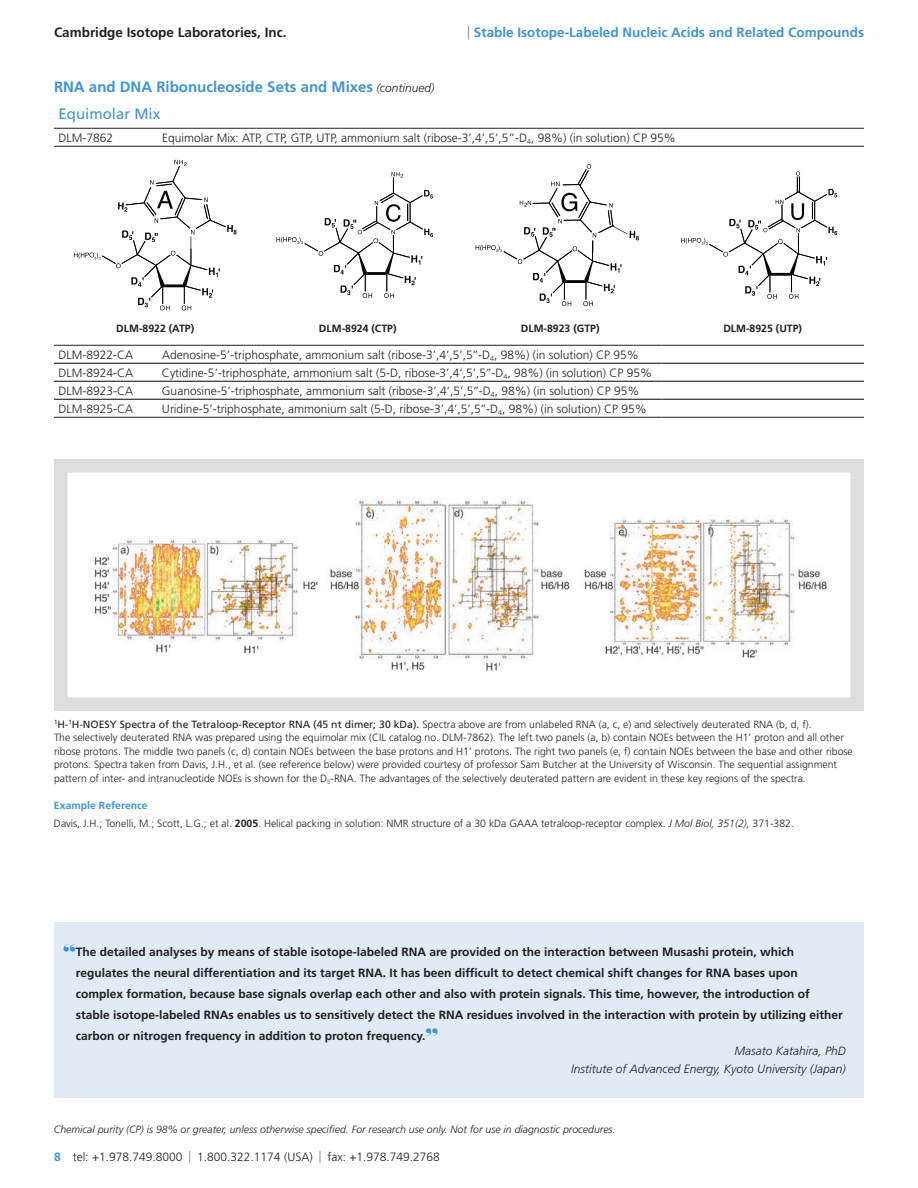
<style>
.page{position:relative;width:918px;height:1188px;background:#fff}
.page>*{position:absolute;margin:0;border:0;box-sizing:border-box;transform-origin:0 0}
.Product_Headings{font:700 15px "Frutiger LT Std";color:#4194d0}
.t1{font:15px "Frutiger LT Std";color:#4194d0}
.t2{font:700 13.5px "Frutiger LT Std";color:#4194d0}
.t3{font:700 13.5px "Frutiger LT Std";color:#231f20}
.t4{font:300 12px "Frutiger LT Std";color:#231f20}
.t5{font:700 12px/21px "Frutiger LT Std";color:#231f20}
.t6{font:italic 300 12px "Frutiger LT Std";color:#231f20}
.t7{font:300 10.5px/13.5px "Frutiger LT Std";color:#231f20}
.t8{font:italic 300 10.5px "Frutiger LT Std";color:#231f20}
.t9{font:700 10.5px "Frutiger LT Std";color:#231f20}
.t10{font:700 10.5px "Frutiger LT Std";color:#4194d0}
.s1{font-weight:300;color:#808285}
.s2{font-weight:300;font-style:italic;font-size:12px;color:#231f20}
.s3{font-weight:400}
.s4{font-weight:700}
.s5{font-style:italic}
.s6{color:#4194d0}
.s7{font-weight:700;color:#4194d0}
.s8{color:#808285}
</style>
<div class="page">
<hr style="left:54px;top:128px;width:108px;height:1px;background:#231f20">
<hr style="left:162px;top:128px;width:94px;height:1px;background:#231f20">
<hr style="left:256px;top:128px;width:203px;height:1px;background:#231f20">
<hr style="left:459px;top:128px;width:203px;height:1px;background:#231f20">
<hr style="left:662px;top:128px;width:202px;height:1px;background:#231f20">
<hr style="left:54px;top:345px;width:108px;height:1px;background:#231f20">
<hr style="left:162px;top:345px;width:94px;height:1px;background:#231f20">
<hr style="left:256px;top:345px;width:203px;height:1px;background:#231f20">
<hr style="left:459px;top:345px;width:203px;height:1px;background:#231f20">
<hr style="left:662px;top:345px;width:202px;height:1px;background:#231f20">
<hr style="left:54px;top:363px;width:108px;height:1px;background:#231f20">
<hr style="left:162px;top:363px;width:94px;height:1px;background:#231f20">
<hr style="left:256px;top:363px;width:203px;height:1px;background:#231f20">
<hr style="left:459px;top:363px;width:203px;height:1px;background:#231f20">
<hr style="left:662px;top:363px;width:202px;height:1px;background:#231f20">
<hr style="left:54px;top:381px;width:108px;height:1px;background:#231f20">
<hr style="left:162px;top:381px;width:94px;height:1px;background:#231f20">
<hr style="left:256px;top:381px;width:203px;height:1px;background:#231f20">
<hr style="left:459px;top:381px;width:203px;height:1px;background:#231f20">
<hr style="left:662px;top:381px;width:202px;height:1px;background:#231f20">
<hr style="left:54px;top:399px;width:108px;height:1px;background:#231f20">
<hr style="left:162px;top:399px;width:94px;height:1px;background:#231f20">
<hr style="left:256px;top:399px;width:203px;height:1px;background:#231f20">
<hr style="left:459px;top:399px;width:203px;height:1px;background:#231f20">
<hr style="left:662px;top:399px;width:202px;height:1px;background:#231f20">
<hr style="left:54px;top:146px;width:108px;height:1px;background:#231f20">
<hr style="left:162px;top:146px;width:94px;height:1px;background:#231f20">
<hr style="left:256px;top:146px;width:203px;height:1px;background:#231f20">
<hr style="left:459px;top:146px;width:203px;height:1px;background:#231f20">
<hr style="left:662px;top:146px;width:202px;height:1px;background:#231f20">
<hr style="left:54px;top:417px;width:108px;height:1px;background:#231f20">
<hr style="left:162px;top:417px;width:94px;height:1px;background:#231f20">
<hr style="left:256px;top:417px;width:203px;height:1px;background:#231f20">
<hr style="left:459px;top:417px;width:203px;height:1px;background:#231f20">
<hr style="left:662px;top:417px;width:202px;height:1px;background:#231f20">
<svg style="left:74px;top:160px;width:163px;height:150px"></svg>
<svg style="left:276px;top:172px;width:157px;height:126px"></svg>
<svg style="left:476px;top:164px;width:163px;height:142px"></svg>
<svg style="left:681px;top:171px;width:156px;height:128px"></svg>
<img style="left:94px;top:498px;width:733px;height:174px">
<div style="left:54px;top:459px;width:810px;height:252px;border:14px solid #dcdddf"></div>
<div style="left:54px;top:922px;width:810px;height:176px;background:#e0ebf6"></div>
<p class="t3" style="left:54px;top:25px;width:234px">Cambridge Isotope Laboratories, Inc.</p>
<p class="t2" style="left:467px;top:25px;width:398px"><span class="s1">|</span> Stable Isotope-Labeled Nucleic Acids and Related Compounds</p>
<p class="Product_Headings" style="left:54px;top:78px;width:382px">RNA and DNA Ribonucleoside Sets and Mixes <span class="s2">(continued)</span></p>
<p class="t1" style="left:58px;top:105px;width:103px">Equimolar Mix</p>
<p class="t4" style="left:58px;top:131px;width:56px">DLM-7862</p>
<p class="t4" style="left:162px;top:131px;width:515px">Equimolar Mix: ATP, CTP, GTP, UTP, ammonium salt (ribose-3’,4’,5’,5”-D<sub>4</sub>, 98%) (in solution) CP 95%</p>
<p class="t9" style="left:116px;top:322px;width:79px">DLM-8922 (ATP)</p>
<p class="t9" style="left:319px;top:322px;width:79px">DLM-8924 (CTP)</p>
<p class="t9" style="left:521px;top:322px;width:80px">DLM-8923 (GTP)</p>
<p class="t9" style="left:723px;top:322px;width:80px">DLM-8925 (UTP)</p>
<p class="t4" style="left:58px;top:348px;width:76px">DLM-8922-CA</p>
<p class="t4" style="left:162px;top:348px;width:478px">Adenosine-5’-triphosphate, ammonium salt (ribose-3’,4’,5’,5’’-D<sub>4</sub>, 98%) (in solution) CP 95%</p>
<p class="t4" style="left:58px;top:366px;width:76px">DLM-8924-CA</p>
<p class="t4" style="left:162px;top:366px;width:492px">Cytidine-5’-triphosphate, ammonium salt (5-D, ribose-3’,4’,5’,5’’-D<sub>4</sub>, 98%) (in solution) CP 95%</p>
<p class="t4" style="left:58px;top:384px;width:76px">DLM-8923-CA</p>
<p class="t4" style="left:162px;top:384px;width:479px">Guanosine-5’-triphosphate, ammonium salt (ribose-3’,4’,5’,5’’-D<sub>4</sub>, 98%) (in solution) CP 95%</p>
<p class="t4" style="left:58px;top:402px;width:76px">DLM-8925-CA</p>
<p class="t4" style="left:162px;top:402px;width:486px">Uridine-5’-triphosphate, ammonium salt (5-D, ribose-3’,4’,5’,5’’-D<sub>4</sub>, 98%) (in solution) CP 95%</p>
<p class="t7" style="left:54px;top:718px;width:759px"><sup>1</sup><span class="s3">H-</span><sup>1</sup><span class="s3">H-NOESY Spectra of the Tetraloop-Receptor RNA (45 nt dimer; 30 kDa).</span> Spectra above are from unlabeled RNA (a, c, e) and selectively deuterated RNA (b, d, f).</p>
<p class="t7" style="left:54px;top:731px;width:800px">The selectively deuterated RNA was prepared using the equimolar mix (CIL catalog no. DLM-7862). The left two panels (a, b) contain NOEs between the H1’ proton and all other ribose protons. The middle two panels (c, d) contain NOEs between the base protons and H1’ protons. The right two panels (e, f) contain NOEs between the base and other ribose protons. Spectra taken from Davis, J.H., et al. (see reference below) were provided courtesy of professor Sam Butcher at the University of Wisconsin. The sequential assignment pattern of inter- and intranucleotide NOEs is shown for the D<sub>5</sub>-RNA. The advantages of the selectively deuterated pattern are evident in these key regions of the spectra.</p>
<p class="t10" style="left:54px;top:799px;width:95px">Example Reference</p>
<p class="t7" style="left:54px;top:817px;width:742px">Davis, J.H.; Tonelli, M.; Scott, L.G.; et al. <span class="s4">2005</span>. Helical packing in solution: NMR structure of a 30 kDa GAAA tetraloop-receptor complex. <span class="s5">J Mol Biol, 351(2),</span> 371-382.</p>
<p class="t5" style="left:76px;top:941px;width:769px;text-indent:-13px"><span class="s6">❛❛</span>The detailed analyses by means of stable isotope-labeled RNA are provided on the interaction between Musashi protein, which regulates the neural differentiation and its target RNA. It has been difficult to detect chemical shift changes for RNA bases upon complex formation, because base signals overlap each other and also with protein signals. This time, however, the introduction of stable isotope-labeled RNAs enables us to sensitively detect the RNA residues involved in the interaction with protein by utilizing either carbon or nitrogen frequency in addition to proton frequency.<span class="s6">❜❜</span></p>
<p class="t6" style="left:735px;top:1044px;width:113px">Masato Katahira, PhD</p>
<p class="t6" style="left:571px;top:1062px;width:276px">Institute of Advanced Energy, Kyoto University (Japan)</p>
<p class="t8" style="left:54px;top:1123px;width:563px">Chemical purity (CP) is 98% or greater, unless otherwise specified. For research use only. Not for use in diagnostic procedures.</p>
<p class="t4" style="left:54px;top:1150px;width:387px"><span class="s7">8</span> tel: +1.978.749.8000 <span class="s8">|</span> 1.800.322.1174 (USA) <span class="s8">|</span> fax: +1.978.749.2768</p>
</div>
